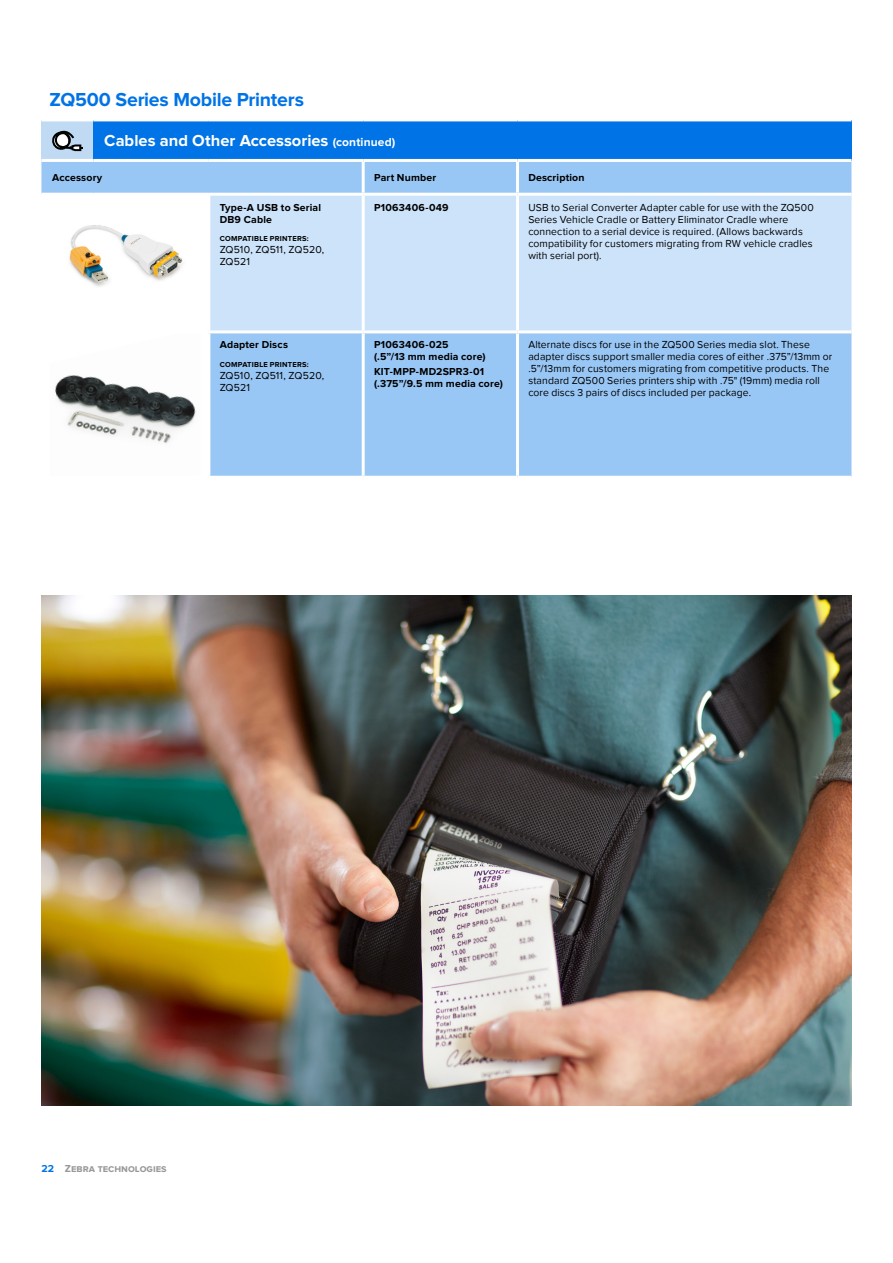
<style>
.page{position:relative;width:893px;height:1263px;background:#fff}
.page>*{position:absolute;margin:0;border:0;box-sizing:border-box;transform-origin:0 0}
.t1{font:700 19.5px "Proxima Nova";letter-spacing:-.01em;color:#0073e6}
.t2{font:700 16.5px "Proxima Nova";letter-spacing:.005em;color:#fff}
.t3{font:10.5px/12px "Proxima Nova";letter-spacing:.01em;color:#000}
.t4{font:700 10.5px/12px "Proxima Nova";letter-spacing:.02em;color:#000}
.t5{font:700 10.5px "Proxima Nova";color:#989899}
.t6{font:700 7.5px "Proxima Nova";letter-spacing:.03em;color:#000}
.s1{font-size:12px}
.s2{color:#0073e6}
</style>
<div class="page">
<div style="left:41px;top:120px;width:52px;height:40px;background:#bfdaf2"></div>
<div style="left:93px;top:120px;width:758px;height:40px;background:#0073e6"></div>
<div style="left:41px;top:162px;width:810px;height:31px;background:#99c7f5"></div>
<div style="left:210px;top:196px;width:641px;height:134px;background:#cce3fa"></div>
<div style="left:210px;top:333px;width:641px;height:143px;background:#99c7f5"></div>
<hr style="left:41px;top:159px;width:52px;height:3px;background:#fff">
<hr style="left:93px;top:159px;width:116px;height:3px;background:#fff">
<hr style="left:209px;top:159px;width:154px;height:3px;background:#fff">
<hr style="left:363px;top:159px;width:154px;height:3px;background:#fff">
<hr style="left:362px;top:162px;width:3px;height:31px;background:#fff">
<hr style="left:516px;top:162px;width:3px;height:31px;background:#fff">
<hr style="left:362px;top:196px;width:3px;height:134px;background:#fff">
<hr style="left:516px;top:196px;width:3px;height:134px;background:#fff">
<hr style="left:362px;top:333px;width:3px;height:143px;background:#fff">
<hr style="left:516px;top:333px;width:3px;height:143px;background:#fff">
<hr style="left:517px;top:159px;width:334px;height:3px;background:#fff">
<hr style="left:41px;top:118px;width:52px;height:3px;background:#fff">
<hr style="left:93px;top:118px;width:116px;height:3px;background:#fff">
<hr style="left:209px;top:118px;width:154px;height:3px;background:#fff">
<hr style="left:363px;top:118px;width:154px;height:3px;background:#fff">
<hr style="left:517px;top:118px;width:334px;height:3px;background:#fff">
<svg style="left:52px;top:130px;width:31px;height:21px"></svg>
<img style="left:69px;top:225px;width:114px;height:62px">
<img style="left:55px;top:375px;width:141px;height:68px">
<img style="left:41px;top:596px;width:810px;height:510px">
<h1 class="t1" style="left:50px;top:91px;width:256px">ZQ500 Series Mobile Printers</h1>
<h2 class="t2" style="left:104px;top:133px;width:293px">Cables and Other Accessories <span class="s1">(continued)</span></h2>
<p class="t4" style="left:52px;top:172px;width:52px">Accessory</p>
<p class="t4" style="left:374px;top:172px;width:64px">Part Number</p>
<p class="t4" style="left:528px;top:172px;width:58px">Description</p>
<p class="t4" style="left:220px;top:202px;width:103px">Type-A USB to Serial<br>DB9 Cable</p>
<p class="t6" style="left:220px;top:235px;width:91px">COMPATIBLE PRINTERS:</p>
<p class="t3" style="left:220px;top:244px;width:106px">ZQ510, ZQ511, ZQ520,<br>ZQ521</p>
<p class="t4" style="left:374px;top:202px;width:76px">P1063406-049</p>
<p class="t3" style="left:528px;top:201px;width:287px">USB to Serial Converter Adapter cable for use with the ZQ500<br>Series Vehicle Cradle or Battery Eliminator Cradle where connection to a serial device is required. (Allows backwards compatibility for customers migrating from RW vehicle cradles with serial port).</p>
<p class="t4" style="left:220px;top:339px;width:70px">Adapter Discs</p>
<p class="t6" style="left:220px;top:361px;width:91px">COMPATIBLE PRINTERS:</p>
<p class="t3" style="left:220px;top:370px;width:106px">ZQ510, ZQ511, ZQ520,<br>ZQ521</p>
<p class="t4" style="left:374px;top:339px;width:113px">P1063406-025<br>(.5”/13 mm media core)</p>
<p class="t4" style="left:374px;top:366px;width:130px">KIT-MPP-MD2SPR3-01 (.375”/9.5 mm media core)</p>
<p class="t3" style="left:528px;top:339px;width:305px">Alternate discs for use in the ZQ500 Series media slot. These adapter discs support smaller media cores of either .375”/13mm or .5”/13mm for customers migrating from competitive products. The standard ZQ500 Series printers ship with .75" (19mm) media roll core discs 3 pairs of discs included per package.</p>
<p class="t5" style="left:41px;top:1163px;width:127px"><span class="s2">22</span> Zebra technologies</p>
</div>
